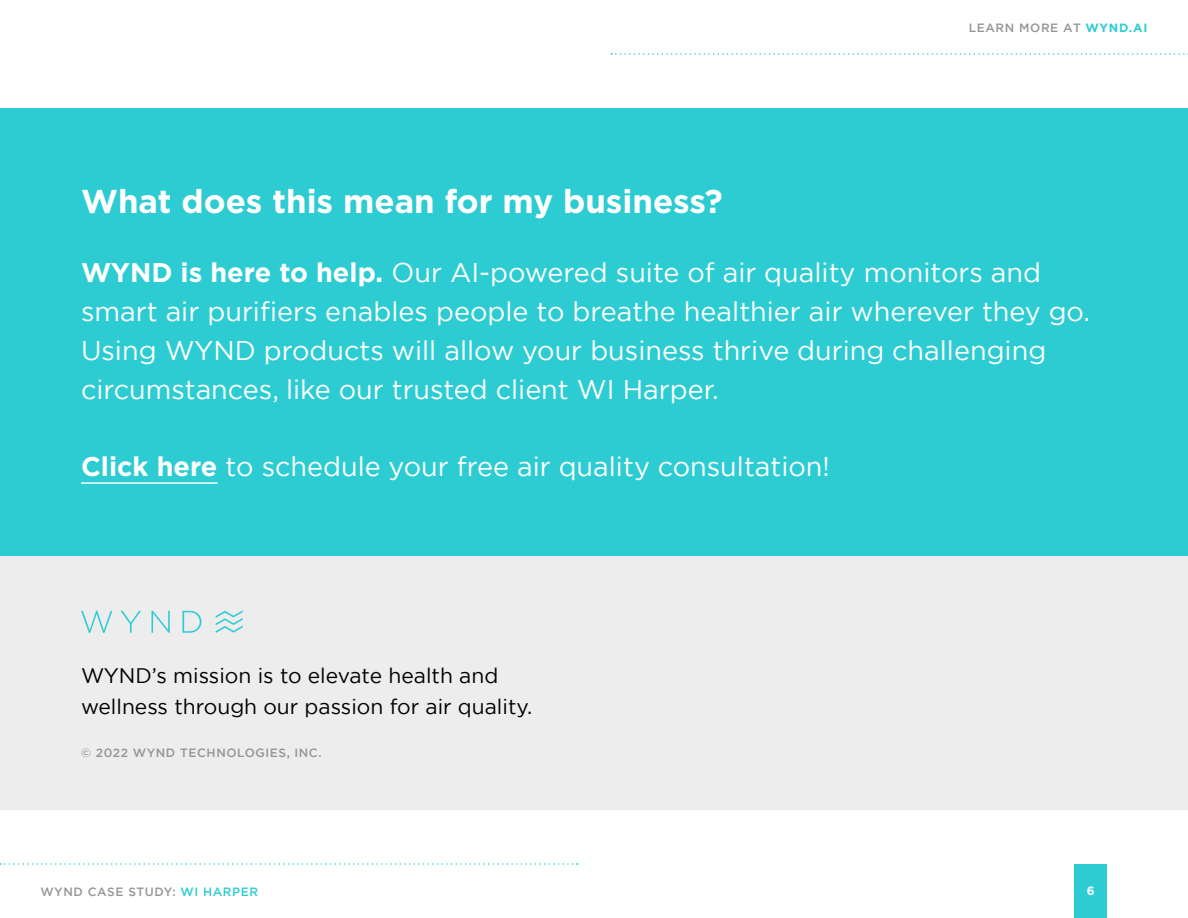
<style>
.page{position:relative;width:1188px;height:918px;background:#fff}
.page>*{position:absolute;margin:0;border:0;box-sizing:border-box;transform-origin:0 0}
.t1{font:700 33px "Gotham Pro";color:#fff}
.t2{font:27px/39px "Gotham";color:#fff}
.t3{font:21px/31.5px "Gotham";color:#000}
.t4{font:500 12px "Gotham";letter-spacing:.05em;color:#939598}
.t5{font:700 12px "Gotham Pro";color:#fff}
.s1{font-family:"Gotham Pro";font-weight:700;color:#2dccd3}
.s2{font-family:"Gotham Pro";font-weight:700}
.s3{color:#2dccd3}
</style>
<div class="page">
<div style="left:1075px;top:864px;width:32px;height:54px;background:#2dccd3"></div>
<svg style="left:0;top:863px;width:578px;height:2px"></svg>
<svg style="left:611px;top:53px;width:577px;height:2px"></svg>
<div style="left:0;top:108px;width:1188px;height:449px;background:#2dccd3"></div>
<hr style="left:81px;top:482px;width:137px;height:2px;background:#fff">
<div style="left:0;top:557px;width:1188px;height:253px;background:#ededee"></div>
<svg style="left:81px;top:611px;width:31px;height:22px"></svg>
<svg style="left:121px;top:611px;width:20px;height:22px"></svg>
<svg style="left:152px;top:611px;width:18px;height:22px"></svg>
<svg style="left:182px;top:611px;width:19px;height:22px"></svg>
<svg style="left:215px;top:611px;width:28px;height:22px"></svg>
<p class="t1" style="left:81px;top:182px;width:643px">What does this mean for my business?</p>
<p class="t4" style="left:969px;top:20px;width:180px">LEARN MORE AT <span class="s1">WYND.AI</span></p>
<p class="t2" style="left:81px;top:252px;width:1011px"><span class="s2">WYND is here to help.</span> Our AI-powered suite of air quality monitors and smart air purifiers enables people to breathe healthier air wherever they go.<br>Using WYND products will allow your business thrive during challenging circumstances, like our trusted client WI Harper.</p>
<p class="t2" style="left:81px;top:446px;width:750px"><span class="s2">Click here</span> to schedule your free air quality consultation!</p>
<p class="t3" style="left:81px;top:659px;width:453px">WYND’s mission is to elevate health and wellness through our passion for air quality.</p>
<p class="t4" style="left:81px;top:745px;width:242px">© 2022 WYND TECHNOLOGIES, INC.</p>
<p class="t4" style="left:40px;top:884px;width:219px">WYND CASE STUDY: <span class="s3">WI HARPER</span></p>
<p class="t5" style="left:1087px;top:884px;width:9px">6</p>
</div>
